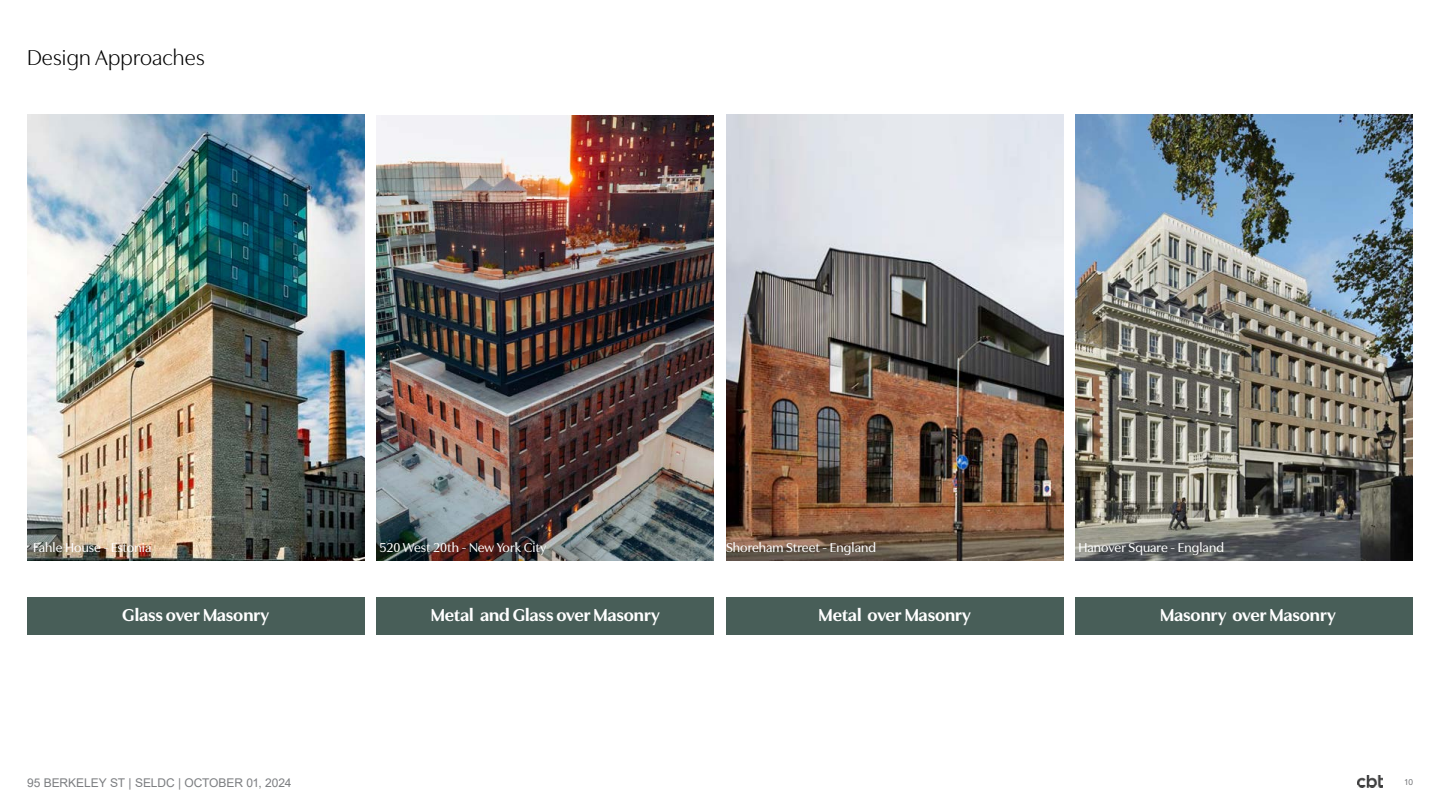
<style>
.page{position:relative;width:1440px;height:810px;background:#fff}
.page>*{position:absolute;margin:0;border:0;box-sizing:border-box;transform-origin:0 0}
.t1{font:22.5px "Utile Display";letter-spacing:.01em;color:#000}
.t2{font:700 18px "Utile Display";color:#fff}
.t3{font:500 13.5px "Utile Display";letter-spacing:.01em;color:#fff}
.t4{font:12px "Arial";letter-spacing:-.005em;color:#7c7e81}
.t5{font:8.25px "Avenir LT Std";color:#6d6e71}
</style>
<div class="page">
<img style="left:1358px;top:776px;width:25px;height:12px">
<img style="left:726px;top:115px;width:338px;height:446px">
<img style="left:27px;top:115px;width:337px;height:446px">
<div style="left:27px;top:598px;width:337px;height:37px;background:#485e58"></div>
<img style="left:376px;top:115px;width:338px;height:446px">
<img style="left:1076px;top:115px;width:337px;height:445px">
<div style="left:376px;top:598px;width:338px;height:37px;background:#485e58"></div>
<div style="left:726px;top:598px;width:338px;height:37px;background:#485e58"></div>
<div style="left:1076px;top:598px;width:337px;height:37px;background:#485e58"></div>
<h1 class="t1" style="left:27px;top:40px;width:179px">Design Approaches</h1>
<p class="t3" style="left:33px;top:537px;width:120px">Fahle House - Estonia</p>
<p class="t3" style="left:380px;top:537px;width:168px">520 West 20th - New York City</p>
<p class="t3" style="left:726px;top:537px;width:152px">Shoreham Street - England</p>
<p class="t3" style="left:1078px;top:537px;width:147px">Hanover Square - England</p>
<h2 class="t2" style="left:122px;top:601px;width:148px">Glass over Masonry</h2>
<h2 class="t2" style="left:431px;top:601px;width:230px">Metal and Glass over Masonry</h2>
<h2 class="t2" style="left:819px;top:601px;width:154px">Metal over Masonry</h2>
<h2 class="t2" style="left:1160px;top:601px;width:177px">Masonry over Masonry</h2>
<p class="t4" style="left:27px;top:775px;width:266px">95 BERKELEY ST | SELDC | OCTOBER 01, 2024</p>
<p class="t5" style="left:1404px;top:777px;width:10px">10</p>
</div>
